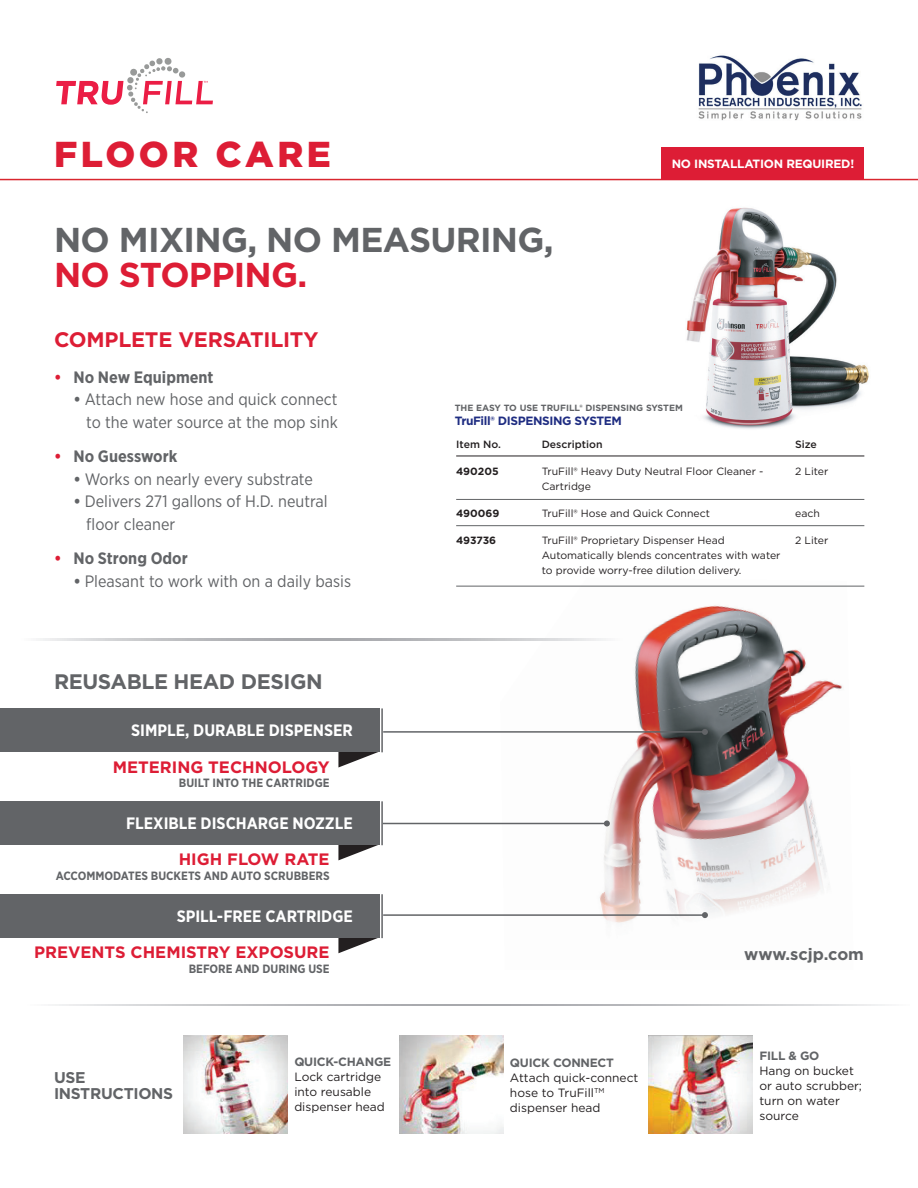
<style>
.page{position:relative;width:918px;height:1188px;background:#fff}
.page>*{position:absolute;margin:0;border:0;box-sizing:border-box;transform-origin:0 0}
.t1{font:900 36px "Gotham";letter-spacing:.1em;color:#dd1d35}
.t2{font:700 34.5px "Gotham";letter-spacing:-.02em;color:#626467}
.t3{font:700 34.5px "Gotham";letter-spacing:-.02em;color:#dd1d35}
.t4{font:700 21px "Gotham";letter-spacing:-.01em;color:#dd1d35}
.t5{font:700 21px "Gotham";letter-spacing:-.02em;color:#626467}
.t6{font:16.5px/22.5px "Gotham Narrow";color:#626467;text-align:right}
.t7{font:700 16.5px "Gotham Narrow";color:#fff}
.t8{font:700 16.5px "Gotham";color:#dd1d35}
.t9{font:700 16.5px "Gotham Narrow";color:#626467}
.t10{font:700 16.5px "Gotham";color:#626467}
.t11{font:700 15.6px/15.6px "Gotham";letter-spacing:-.02em;color:#626467}
.t12{font:12px/15px "Gotham";color:#231f20}
.t13{font:700 12px "Gotham Narrow";color:#626467}
.t14{font:700 12px "Gotham";letter-spacing:-.02em;color:#626467}
.t15{font:700 12px "Gotham";letter-spacing:-.03em;color:#1f2d82}
.t16{font:700 12px "Gotham";letter-spacing:-.02em;color:#fff}
.t17{font:10.5px/15px "Gotham";color:#231f20}
.t18{font:500 10.5px "Gotham";color:#231f20}
.t19{font:700 10.5px "Gotham";letter-spacing:-.01em;color:#231f20}
.t20{font:700 9px "Gotham";color:#626467}
.s1{color:#dd1d35}
.s2{font-weight:700}
</style>
<div class="page">
<img style="left:552px;top:585px;width:181px;height:108px">
<img style="left:733px;top:585px;width:86px;height:311px">
<img style="left:522px;top:627px;width:97px;height:66px">
<img style="left:771px;top:585px;width:80px;height:244px">
<img style="left:500px;top:670px;width:81px;height:155px">
<img style="left:501px;top:755px;width:42px;height:70px">
<img style="left:572px;top:693px;width:211px;height:143px">
<img style="left:599px;top:836px;width:205px;height:87px">
<img style="left:819px;top:822px;width:32px;height:68px">
<svg style="left:338px;top:752px;width:40px;height:15px"></svg>
<div style="left:0;top:708px;width:379px;height:44px;background:#626467"></div>
<hr style="left:381px;top:708px;width:2px;height:44px;background:#626467">
<svg style="left:338px;top:845px;width:40px;height:15px"></svg>
<div style="left:0;top:801px;width:379px;height:44px;background:#626467"></div>
<hr style="left:381px;top:801px;width:2px;height:44px;background:#626467">
<svg style="left:338px;top:938px;width:40px;height:15px"></svg>
<div style="left:0;top:894px;width:379px;height:43px;background:#626467"></div>
<hr style="left:381px;top:894px;width:2px;height:44px;background:#626467">
<hr style="left:383px;top:731px;width:322px;height:2px;background:#626467">
<svg style="left:702px;top:729px;width:6px;height:6px"></svg>
<hr style="left:383px;top:914px;width:322px;height:2px;background:#626467">
<svg style="left:702px;top:912px;width:6px;height:6px"></svg>
<hr style="left:383px;top:823px;width:224px;height:1px;background:#626467">
<svg style="left:604px;top:820px;width:6px;height:6px"></svg>
<img style="left:686px;top:207px;width:183px;height:222px">
<hr style="left:0;top:179px;width:918px;height:1px;background:#d9262e">
<hr style="left:456px;top:456px;width:408px;height:1px;background:#231f20">
<hr style="left:456px;top:499px;width:408px;height:1px;background:#626467">
<hr style="left:456px;top:525px;width:408px;height:1px;background:#626467">
<hr style="left:456px;top:586px;width:408px;height:1px;background:#626467">
<svg style="left:52px;top:1004px;width:833px;height:2px;background:#c3c4c7"></svg>
<img style="left:698px;top:55px;width:164px;height:66px">
<div style="left:662px;top:147px;width:202px;height:32px;background:#dd1d35"></div>
<svg style="left:56px;top:58px;width:157px;height:55px"></svg>
<img style="left:184px;top:1036px;width:103px;height:98px">
<img style="left:400px;top:1036px;width:103px;height:98px">
<img style="left:648px;top:1036px;width:104px;height:98px">
<svg style="left:38px;top:639px;width:584px;height:1px"></svg>
<h1 class="t1" style="left:54px;top:130px;width:278px">FLOOR CARE</h1>
<h2 class="t2" style="left:54px;top:216px;width:501px">NO MIXING, NO MEASURING,</h2>
<h2 class="t3" style="left:54px;top:252px;width:255px">NO STOPPING.</h2>
<h3 class="t4" style="left:54px;top:326px;width:266px">COMPLETE VERSATILITY</h3>
<p class="t16" style="left:672px;top:156px;width:184px">NO INSTALLATION REQUIRED!</p>
<h3 class="t9" style="left:54px;top:366px;width:161px"><span class="s1">•</span> No New Equipment</h3>
<h3 class="t6" style="left:74px;top:388px;width:266px"><span class="s2">•</span> Attach new hose and quick connect to the water source at the mop sink</h3>
<h3 class="t9" style="left:54px;top:446px;width:125px"><span class="s1">•</span> No Guesswork</h3>
<h3 class="t6" style="left:74px;top:467px;width:241px"><span class="s2">•</span> Works on nearly every substrate</h3>
<h3 class="t6" style="left:86px;top:490px;width:243px;text-align:left;text-indent:-13px"><span class="s2">•</span> Delivers 271 gallons of H.D. neutral floor cleaner</h3>
<h3 class="t9" style="left:54px;top:548px;width:135px"><span class="s1">•</span> No Strong Odor</h3>
<h3 class="t6" style="left:74px;top:569px;width:279px"><span class="s2">•</span> Pleasant to work with on a daily basis</h3>
<h3 class="t5" style="left:54px;top:667px;width:270px">REUSABLE HEAD DESIGN</h3>
<h3 class="t7" style="left:131px;top:720px;width:223px">SIMPLE, DURABLE DISPENSER</h3>
<h3 class="t8" style="left:113px;top:756px;width:218px">METERING TECHNOLOGY</h3>
<p class="t13" style="left:179px;top:775px;width:152px">BUILT INTO THE CARTRIDGE</p>
<h3 class="t7" style="left:126px;top:813px;width:228px">FLEXIBLE DISCHARGE NOZZLE</h3>
<h3 class="t8" style="left:179px;top:849px;width:152px">HIGH FLOW RATE</h3>
<p class="t13" style="left:56px;top:868px;width:275px">ACCOMMODATES BUCKETS AND AUTO SCRUBBERS</p>
<h3 class="t7" style="left:177px;top:906px;width:178px">SPILL-FREE CARTRIDGE</h3>
<h3 class="t8" style="left:34px;top:942px;width:297px">PREVENTS CHEMISTRY EXPOSURE</h3>
<p class="t13" style="left:189px;top:961px;width:142px">BEFORE AND DURING USE</p>
<h3 class="t11" style="left:54px;top:1070px;width:121px">USE<br>INSTRUCTIONS</h3>
<p class="t14" style="left:294px;top:1054px;width:98px">QUICK-CHANGE</p>
<p class="t12" style="left:294px;top:1069px;width:92px">Lock cartridge into reusable dispenser head</p>
<p class="t20" style="left:455px;top:402px;width:230px">THE EASY TO USE TRUFILL® DISPENSING SYSTEM</p>
<p class="t15" style="left:455px;top:413px;width:169px">TruFill® DISPENSING SYSTEM</p>
<p class="t18" style="left:456px;top:437px;width:46px">Item No.</p>
<p class="t18" style="left:542px;top:437px;width:62px">Description</p>
<p class="t18" style="left:795px;top:437px;width:23px">Size</p>
<p class="t19" style="left:456px;top:464px;width:44px">490205</p>
<p class="t17" style="left:542px;top:463px;width:223px">TruFill® Heavy Duty Neutral Floor Cleaner -</p>
<p class="t17" style="left:795px;top:463px;width:35px">2 Liter</p>
<p class="t17" style="left:542px;top:478px;width:51px">Cartridge</p>
<p class="t19" style="left:456px;top:506px;width:45px">490069</p>
<p class="t17" style="left:542px;top:505px;width:170px">TruFill® Hose and Quick Connect</p>
<p class="t17" style="left:795px;top:505px;width:26px">each</p>
<p class="t19" style="left:456px;top:533px;width:42px">493736</p>
<p class="t17" style="left:542px;top:532px;width:185px">TruFill® Proprietary Dispenser Head</p>
<p class="t17" style="left:795px;top:532px;width:35px">2 Liter</p>
<p class="t17" style="left:542px;top:547px;width:240px">Automatically blends concentrates with water to provide worry-free dilution delivery.</p>
<p class="t14" style="left:510px;top:1055px;width:106px">QUICK CONNECT</p>
<p class="t12" style="left:510px;top:1070px;width:130px">Attach quick-connect hose to TruFill<sup>TM </sup>dispenser head</p>
<h3 class="t10" style="left:744px;top:943px;width:121px">www.scjp.com</h3>
<p class="t14" style="left:759px;top:1047px;width:61px">FILL &amp; GO</p>
<p class="t12" style="left:759px;top:1063px;width:104px">Hang on bucket or auto scrubber; turn on water source</p>
</div>
